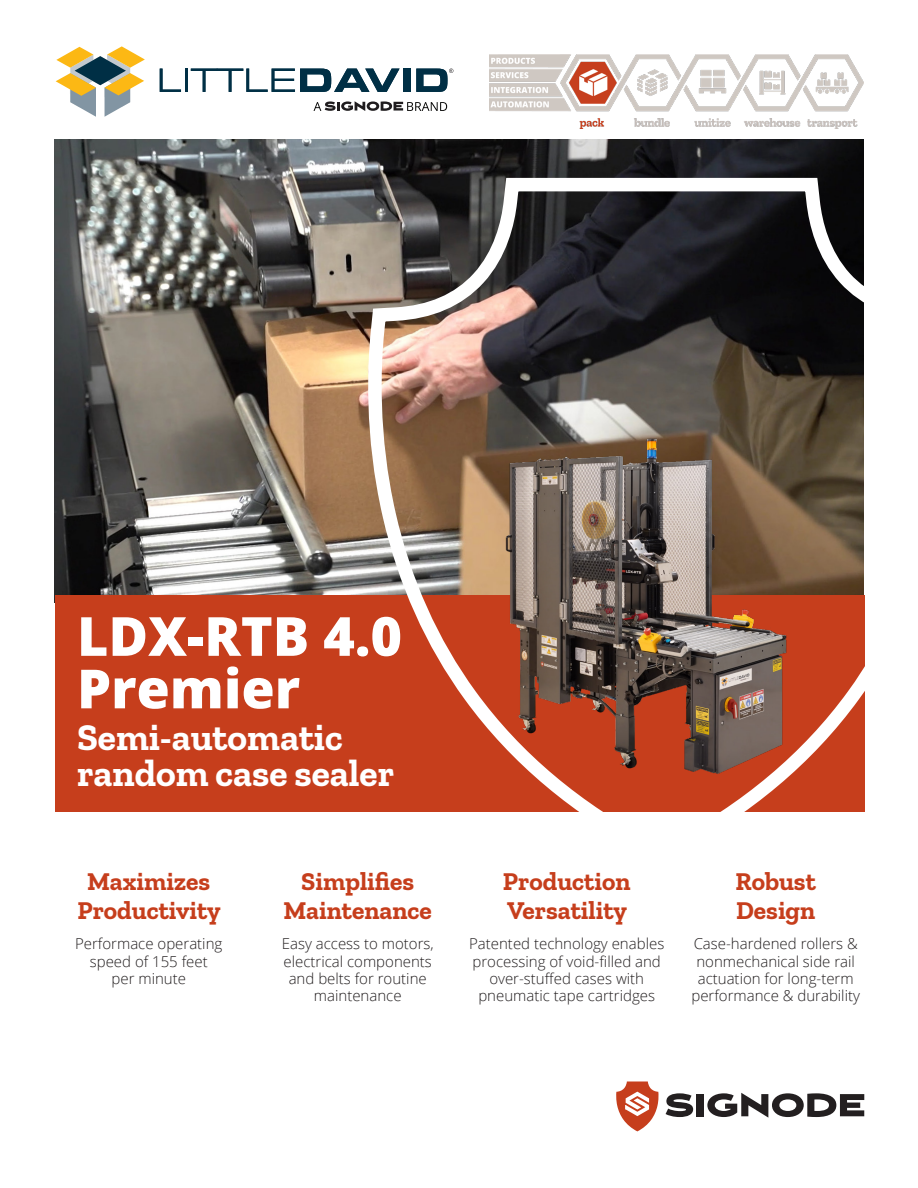
<style>
.page{position:relative;width:918px;height:1188px;background:#fff}
.page>*{position:absolute;margin:0;border:0;box-sizing:border-box;transform-origin:0 0}
.PRODUCT_NAME_-_Front{font:800 54px "Open Sans";color:#fff}
.PRODUCT_NAME_-_Front-2{font:700 37.5px/36px "Zilla Slab";color:#fff}
.t1{font:700 25.5px/28.5px "Zilla Slab";color:#c63e1c;text-align:center}
.t2{font:300 15px/17.2px "Open Sans";color:#231f20;text-align:center}
</style>
<div class="page">
<svg style="left:616px;top:1082px;width:43px;height:49px"></svg>
<svg style="left:666px;top:1093px;width:27px;height:24px"></svg>
<div style="left:697px;top:1094px;width:7px;height:22px;background:#231f20"></div>
<svg style="left:707px;top:1093px;width:157px;height:25px"></svg>
<img style="left:54px;top:140px;width:810px;height:463px">
<div style="left:55px;top:595px;width:810px;height:216px;background:#c63e1c"></div>
<svg style="left:355px;top:170px;width:510px;height:642px"></svg>
<img style="left:490px;top:437px;width:311px;height:343px">
<img style="left:489px;top:54px;width:375px;height:75px">
<svg style="left:160px;top:69px;width:21px;height:23px"></svg>
<hr style="left:185px;top:69px;width:3px;height:23px;background:#002f45">
<svg style="left:191px;top:69px;width:209px;height:23px"></svg>
<div style="left:403px;top:69px;width:7px;height:23px;background:#002f45"></div>
<svg style="left:56px;top:47px;width:89px;height:70px"></svg>
<svg style="left:314px;top:101px;width:133px;height:10px"></svg>
<svg style="left:416px;top:69px;width:37px;height:23px"></svg>
<p class="PRODUCT_NAME_-_Front" style="left:77px;top:595px;width:327px">LDX-RTB 4.0</p>
<p class="PRODUCT_NAME_-_Front" style="left:77px;top:648px;width:225px">Premier</p>
<p class="PRODUCT_NAME_-_Front-2" style="left:77px;top:720px;width:319px">Semi-automatic random case sealer</p>
<p class="t1" style="left:77px;top:868px;width:145px">Maximizes<br>Productivity</p>
<p class="t1" style="left:301px;top:868px;width:114px">Simplifies</p>
<p class="t1" style="left:284px;top:896px;width:150px">Maintenance</p>
<p class="t1" style="left:503px;top:868px;width:129px">Production</p>
<p class="t1" style="left:507px;top:896px;width:121px">Versatility</p>
<p class="t1" style="left:736px;top:868px;width:82px">Robust</p>
<p class="t1" style="left:736px;top:896px;width:81px">Design</p>
<p class="t2" style="left:75px;top:935px;width:149px">Performace operating speed of 155 feet<br>per minute</p>
<p class="t2" style="left:282px;top:935px;width:153px">Easy access to motors, electrical components and belts for routine maintenance</p>
<p class="t2" style="left:469px;top:935px;width:197px">Patented technology enables processing of void-filled and over-stuffed cases with pneumatic tape cartridges</p>
<p class="t2" style="left:691px;top:935px;width:170px">Case-hardened rollers &amp; nonmechanical side rail actuation for long-term performance &amp; durability</p>
</div>
